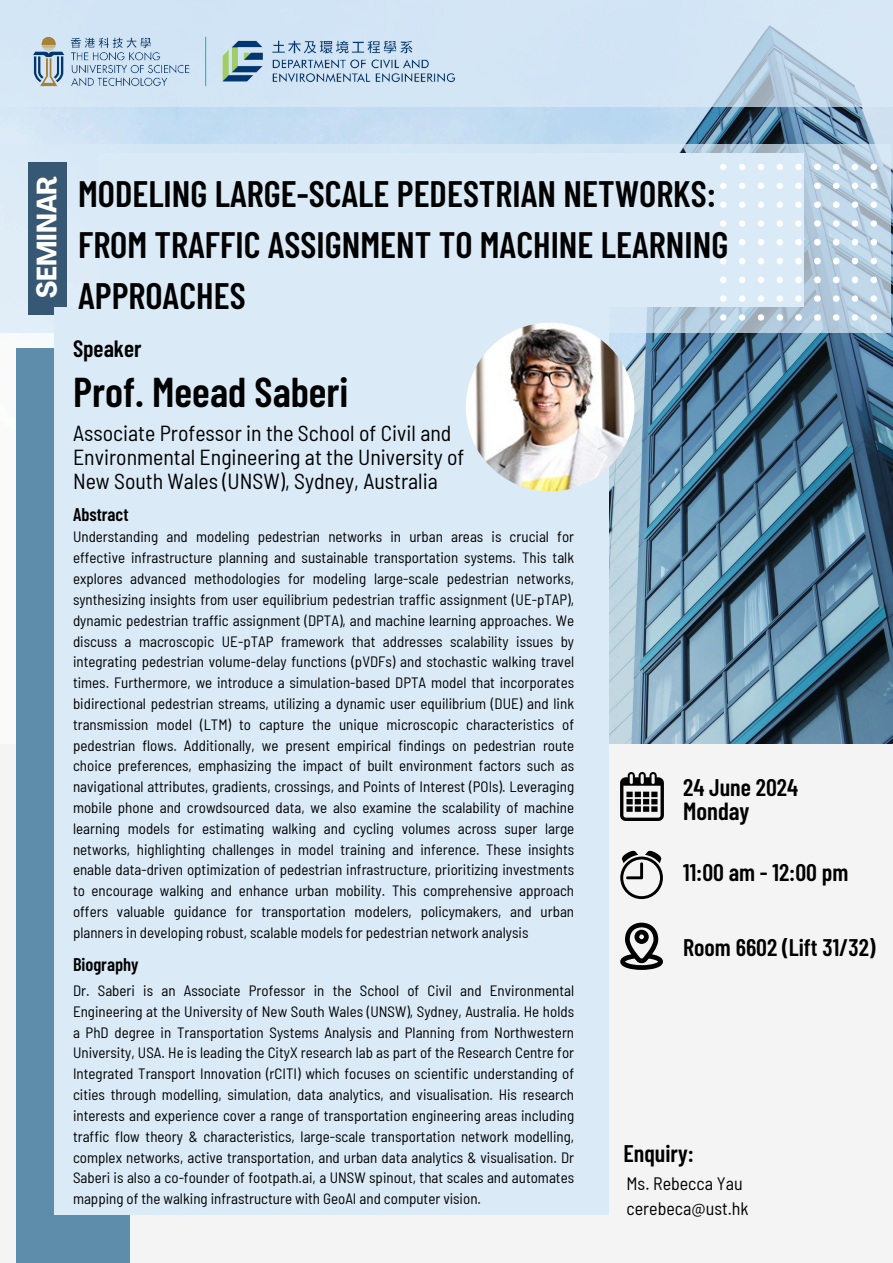
<style>
.page{position:relative;width:893px;height:1263px;background:#f4f4f4}
.page>*{position:absolute;margin:0;border:0;box-sizing:border-box;transform-origin:0 0}
.t1{font:600 41.62px "Barlow Condensed";color:#000}
.t2{font:600 36.75px/51.2px "Barlow Condensed";color:#000}
.t3{font:700 condensed 27.6px "Agrandir";color:#fff}
.t4{font:600 24.75px "Barlow Condensed";color:#000}
.t5{font:600 24px "Barlow Condensed";color:#000}
.t6{font:600 23.55px "Barlow Condensed";color:#000}
.t7{font:semi-condensed 21.75px/23.6px "Barlow";color:#000}
.t8{font:600 18.38px "Barlow Condensed";color:#000}
.t9{font:semi-condensed 18px "Barlow";color:#000}
.t10{font:semi-condensed 15px/20.9px "Barlow";color:#000;text-align:justify}
</style>
<div class="page">
<img style="left:0;top:107px;width:893px;height:637px">
<svg style="left:0;top:144px;width:890px;height:189px;background:#cfe1ef"></svg>
<div style="left:28px;top:162px;width:38px;height:153px;background:#365874"></div>
<div style="left:98px;top:153px;width:705px;height:154px;background:#daeaf7"></div>
<div style="left:16px;top:348px;width:114px;height:915px;background:#5e8dac"></div>
<div style="left:55px;top:307px;width:554px;height:907px;background:#daeaf7"></div>
<img style="left:620px;top:772px;width:43px;height:48px">
<svg style="left:620px;top:850px;width:43px;height:49px"></svg>
<svg style="left:620px;top:923px;width:43px;height:47px"></svg>
<svg style="left:646px;top:148px;width:231px;height:173px"></svg>
<svg style="left:0;top:0;width:893px;height:107px;background:#cfe2f2"></svg>
<img style="left:29px;top:33px;width:429px;height:56px">
<img style="left:466px;top:323px;width:168px;height:168px;border-radius:50%">
<h4 class="t3" style="left:36px;top:298px;width:123px;rotate:-90deg">SEMINAR</h4>
<h1 class="t2" style="left:78px;top:166px;width:652px">MODELING LARGE-SCALE PEDESTRIAN NETWORKS:<br>FROM TRAFFIC ASSIGNMENT TO MACHINE LEARNING<br>APPROACHES</h1>
<h4 class="t6" style="left:73px;top:333px;width:70px">Speaker</h4>
<p class="t1" style="left:73px;top:365px;width:277px">Prof. Meead Saberi</p>
<p class="t7" style="left:73px;top:421px;width:393px">Associate Professor in the School of Civil and<br>Environmental Engineering at the University of<br>New South Wales (UNSW), Sydney, Australia</p>
<h4 class="t8" style="left:73px;top:502px;width:57px">Abstract</h4>
<p class="t10" style="left:73px;top:526px;width:502px">Understanding and modeling pedestrian networks in urban areas is crucial for effective infrastructure planning and sustainable transportation systems. This talk explores advanced methodologies for modeling large-scale pedestrian networks, synthesizing insights from user equilibrium pedestrian traffic assignment (UE-pTAP), dynamic pedestrian traffic assignment (DPTA), and machine learning approaches. We discuss a macroscopic UE-pTAP framework that addresses scalability issues by integrating pedestrian volume-delay functions (pVDFs) and stochastic walking travel times. Furthermore, we introduce a simulation-based DPTA model that incorporates bidirectional pedestrian streams, utilizing a dynamic user equilibrium (DUE) and link transmission model (LTM) to capture the unique microscopic characteristics of pedestrian flows. Additionally, we present empirical findings on pedestrian route choice preferences, emphasizing the impact of built environment factors such as navigational attributes, gradients, crossings, and Points of Interest (POIs). Leveraging mobile phone and crowdsourced data, we also examine the scalability of machine learning models for estimating walking and cycling volumes across super large networks, highlighting challenges in model training and inference. These insights enable data-driven optimization of pedestrian infrastructure, prioritizing investments to encourage walking and enhance urban mobility. This comprehensive approach offers valuable guidance for transportation modelers, policymakers, and urban planners in developing robust, scalable models for pedestrian network analysis</p>
<h6 class="t8" style="left:73px;top:952px;width:67px">Biography</h6>
<h4 class="t10" style="left:73px;top:979px;width:502px">Dr. Saberi is an Associate Professor in the School of Civil and Environmental Engineering at the University of New South Wales (UNSW), Sydney, Australia. He holds a PhD degree in Transportation Systems Analysis and Planning from Northwestern University, USA. He is leading the CityX research lab as part of the Research Centre for Integrated Transport Innovation (rCITI) which focuses on scientific understanding of cities through modelling, simulation, data analytics, and visualisation. His research interests and experience cover a range of transportation engineering areas including traffic flow theory &amp; characteristics, large-scale transportation network modelling, complex networks, active transportation, and urban data analytics &amp; visualisation. Dr Saberi is also a co-founder of footpath.ai, a UNSW spinout, that scales and automates mapping of the walking infrastructure with GeoAI and computer vision.</h4>
<h5 class="t5" style="left:683px;top:772px;width:116px">24 June 2024</h5>
<p class="t4" style="left:683px;top:795px;width:68px">Monday</p>
<h6 class="t5" style="left:683px;top:857px;width:167px">11:00 am - 12:00 pm</h6>
<p class="t5" style="left:683px;top:932px;width:194px">Room 6602 (Lift 31/32)</p>
<h4 class="t5" style="left:623px;top:1138px;width:72px">Enquiry:</h4>
<p class="t9" style="left:626px;top:1172px;width:118px">Ms. Rebecca Yau</p>
<h4 class="t9" style="left:626px;top:1197px;width:124px">cerebeca@ust.hk</h4>
</div>
